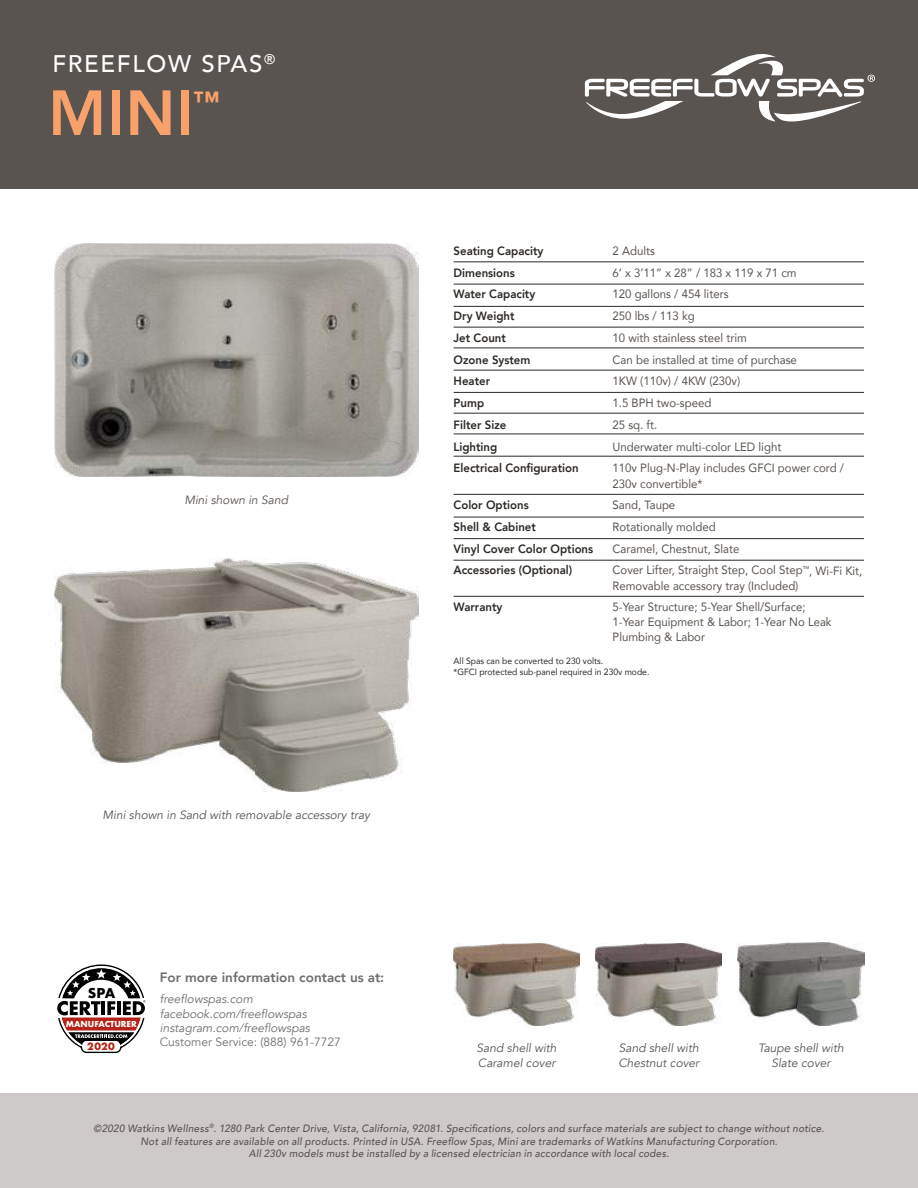
<style>
.page{position:relative;width:918px;height:1188px;background:#fff}
.page>*{position:absolute;margin:0;border:0;box-sizing:border-box;transform-origin:0 0}
.t1{font:800 63px "Avenir";color:#f8a16b}
.t2{font:800 26.25px "Avenir";color:#f8a16b}
.t3{font:500 24px "Avenir";letter-spacing:.07em;color:#fff}
.t4{font:800 13.5px "Avenir";color:#6d6e71}
.t5{font:700 13.2px "Futura";color:#000}
.t6{font:12px/15px "Avenir";color:#5a5450;scale:.95 1}
.t7{font:800 12px "Avenir";color:#2d2a26;scale:.95 1}
.t8{font:italic 12px/14.4px "Avenir";color:#5a5450}
.t9{font:italic 12px/14.4px "Avenir";color:#6d6e71}
.t10{font:12px "Avenir";color:#6d6e71}
.t11{font:italic 500 10.5px/12.6px "Avenir";letter-spacing:.025em;color:#5a5450;text-align:center;scale:.95 1}
.t12{font:700 9.75px "Futura";color:#b32317}
.t13{font:9px/10.5px "Avenir";color:#2d2a26;scale:.95 1}
.t14{font:700 8.1px "Futura";color:#fff}
</style>
<div class="page">
<div style="left:0;top:1094px;width:918px;height:94px;background:#cecac9"></div>
<div style="left:0;top:0;width:918px;height:189px;background:#5a5450"></div>
<svg style="left:57px;top:964px;width:89px;height:90px"></svg>
<img style="left:54px;top:243px;width:364px;height:234px">
<img style="left:54px;top:558px;width:364px;height:233px">
<svg style="left:585px;top:54px;width:290px;height:68px"></svg>
<img style="left:454px;top:943px;width:126px;height:83px">
<img style="left:738px;top:943px;width:126px;height:83px">
<img style="left:596px;top:943px;width:126px;height:83px">
<hr style="left:454px;top:262px;width:410px;height:1px;background:#2d2a26">
<hr style="left:454px;top:284px;width:410px;height:1px;background:#2d2a26">
<hr style="left:454px;top:306px;width:410px;height:1px;background:#2d2a26">
<hr style="left:454px;top:327px;width:410px;height:1px;background:#2d2a26">
<hr style="left:454px;top:348px;width:410px;height:1px;background:#2d2a26">
<hr style="left:454px;top:370px;width:410px;height:1px;background:#2d2a26">
<hr style="left:454px;top:392px;width:410px;height:1px;background:#2d2a26">
<hr style="left:454px;top:413px;width:410px;height:1px;background:#2d2a26">
<hr style="left:454px;top:434px;width:410px;height:1px;background:#2d2a26">
<hr style="left:454px;top:456px;width:410px;height:1px;background:#2d2a26">
<hr style="left:454px;top:494px;width:410px;height:1px;background:#2d2a26">
<hr style="left:454px;top:517px;width:410px;height:1px;background:#2d2a26">
<hr style="left:454px;top:538px;width:410px;height:1px;background:#2d2a26">
<hr style="left:454px;top:560px;width:410px;height:1px;background:#2d2a26">
<hr style="left:454px;top:596px;width:410px;height:1px;background:#2d2a26">
<h3 class="t3" style="left:52px;top:43px;width:224px">FREEFLOW SPAS<sup>®</sup></h3>
<h1 class="t1" style="left:48px;top:64px;width:147px">MINI</h1>
<h2 class="t2" style="left:193px;top:80px;width:28px">™</h2>
<p class="t8" style="left:184px;top:493px;width:105px">Mini shown in Sand</p>
<p class="t8" style="left:102px;top:808px;width:269px">Mini shown in Sand with removable accessory tray</p>
<p class="t7" style="left:454px;top:241px;width:96px">Seating Capacity</p>
<p class="t6" style="left:613px;top:243px;width:46px">2 Adults</p>
<p class="t7" style="left:454px;top:263px;width:66px">Dimensions</p>
<p class="t6" style="left:613px;top:265px;width:195px">6’ x 3’11” x 28” / 183 x 119 x 71 cm</p>
<p class="t7" style="left:454px;top:285px;width:88px">Water Capacity</p>
<p class="t6" style="left:613px;top:286px;width:124px">120 gallons / 454 liters</p>
<p class="t7" style="left:454px;top:307px;width:66px">Dry Weight</p>
<p class="t6" style="left:613px;top:308px;width:88px">250 lbs / 113 kg</p>
<p class="t7" style="left:454px;top:328px;width:57px">Jet Count</p>
<p class="t6" style="left:613px;top:330px;width:143px">10 with stainless steel trim</p>
<p class="t7" style="left:454px;top:350px;width:82px">Ozone System</p>
<p class="t6" style="left:613px;top:352px;width:196px">Can be installed at time of purchase</p>
<p class="t7" style="left:454px;top:372px;width:40px">Heater</p>
<p class="t6" style="left:613px;top:373px;width:136px">1KW (110v) / 4KW (230v)</p>
<p class="t7" style="left:454px;top:394px;width:34px">Pump</p>
<p class="t6" style="left:613px;top:395px;width:106px">1.5 BPH two-speed</p>
<p class="t7" style="left:454px;top:415px;width:57px">Filter Size</p>
<p class="t6" style="left:613px;top:417px;width:49px">25 sq. ft.</p>
<p class="t7" style="left:454px;top:437px;width:48px">Lighting</p>
<p class="t6" style="left:613px;top:439px;width:179px">Underwater multi-color LED light</p>
<p class="t7" style="left:454px;top:459px;width:133px">Electrical Configuration</p>
<p class="t6" style="left:613px;top:460px;width:245px">110v Plug-N-Play includes GFCI power cord /<br>230v convertible*</p>
<p class="t7" style="left:454px;top:496px;width:81px">Color Options</p>
<p class="t6" style="left:613px;top:497px;width:68px">Sand, Taupe</p>
<p class="t7" style="left:454px;top:517px;width:88px">Shell &amp; Cabinet</p>
<p class="t6" style="left:613px;top:519px;width:110px">Rotationally molded</p>
<p class="t7" style="left:454px;top:539px;width:149px">Vinyl Cover Color Options</p>
<p class="t6" style="left:613px;top:541px;width:135px">Caramel, Chestnut, Slate</p>
<p class="t7" style="left:454px;top:561px;width:126px">Accessories (Optional)</p>
<p class="t6" style="left:613px;top:562px;width:265px">Cover Lifter, Straight Step, Cool Step<sup>™</sup>, Wi-Fi Kit,<br>Removable accessory tray (Included)</p>
<p class="t7" style="left:454px;top:598px;width:53px">Warranty</p>
<p class="t6" style="left:613px;top:599px;width:232px">5-Year Structure; 5-Year Shell/Surface;<br>1-Year Equipment &amp; Labor; 1-Year No Leak<br>Plumbing &amp; Labor</p>
<p class="t13" style="left:454px;top:656px;width:208px">All Spas can be converted to 230 volts.<br>*GFCI protected sub-panel required in 230v mode.</p>
<p class="t4" style="left:160px;top:967px;width:226px">For more information contact us at:</p>
<p class="t9" style="left:160px;top:992px;width:152px">freeflowspas.com facebook.com/freeflowspas instagram.com/freeflowspas</p>
<p class="t10" style="left:160px;top:1035px;width:182px">Customer Service: (888) 961-7727</p>
<p class="t5" style="left:88px;top:984px;width:29px">SPA</p>
<p class="t14" style="left:66px;top:1018px;width:73px">MANUFACTURER</p>
<p class="t12" style="left:87px;top:1039px;width:29px">2020</p>
<p class="t8" style="left:618px;top:1041px;width:82px">Sand shell with<br>Chestnut cover</p>
<p class="t8" style="left:758px;top:1041px;width:87px;text-align:center">Taupe shell with<br>Slate cover</p>
<p class="t8" style="left:477px;top:1041px;width:81px">Sand shell with<br>Caramel cover</p>
<p class="t11" style="left:94px;top:1122px;width:771px">©2020 Watkins Wellness<sup>®</sup>. 1280 Park Center Drive, Vista, California, 92081. Specifications, colors and surface materials are subject to change without notice.<br>Not all features are available on all products. Printed in USA. Freeflow Spas, Mini are trademarks of Watkins Manufacturing Corporation.<br>All 230v models must be installed by a licensed electrician in accordance with local codes.</p>
</div>
